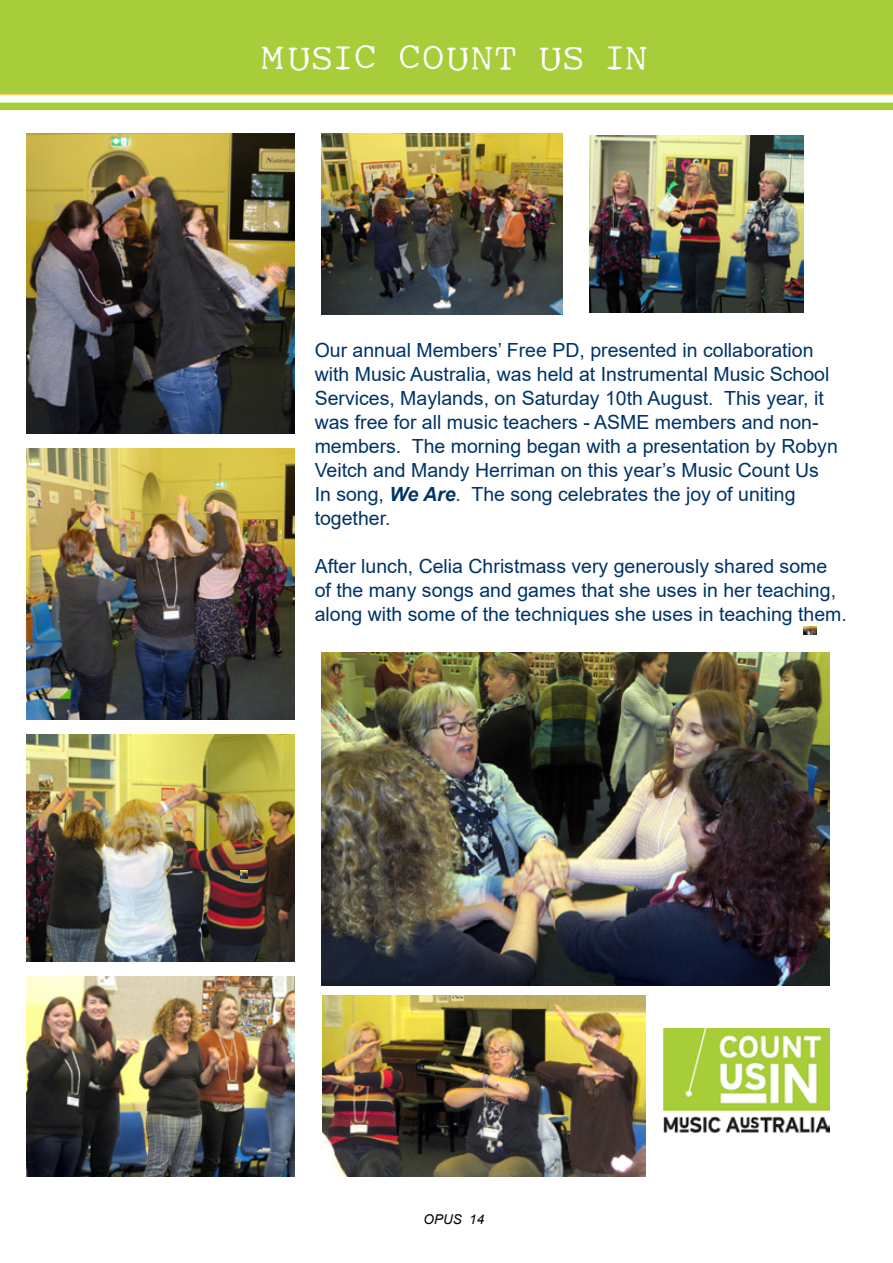
<style>
.page{position:relative;width:893px;height:1263px;background:#fff}
.page>*{position:absolute;margin:0;border:0;box-sizing:border-box;transform-origin:0 0}
.t1{font:36px "My type of font";color:#fff}
.t2{font:19.5px/24px "Arial";color:#036}
.t3{font:italic 13.5px "Arial";color:#000}
.s1{font-weight:700;font-style:italic}
</style>
<div class="page">
<div style="left:0;top:0;width:893px;height:95px;background:#a7cd3a"></div>
<div style="left:0;top:103px;width:893px;height:7px;background:#a7cd3a"></div>
<img style="left:27px;top:976px;width:267px;height:201px">
<img style="left:590px;top:135px;width:214px;height:177px">
<svg style="left:804px;top:626px;width:12px;height:8px"></svg>
<img style="left:27px;top:734px;width:267px;height:228px">
<img style="left:27px;top:448px;width:267px;height:271px">
<img style="left:27px;top:134px;width:267px;height:300px">
<img style="left:322px;top:653px;width:507px;height:332px">
<svg style="left:240px;top:870px;width:8px;height:8px"></svg>
<img style="left:322px;top:134px;width:240px;height:180px">
<img style="left:322px;top:995px;width:323px;height:182px">
<img style="left:663px;top:1029px;width:166px;height:104px">
<h1 class="t1" style="left:259px;top:35px;width:387px">MUSIC COUNT US IN</h1>
<p class="t2" style="left:315px;top:338px;width:525px">Our annual Members’ Free PD, presented in collaboration with Music Australia, was held at Instrumental Music School Services, Maylands, on Saturday 10th August. This year, it was free for all music teachers - ASME members and non&shy;members. The morning began with a presentation by Robyn Veitch and Mandy Herriman on this year’s Music Count Us In song, <span class="s1">We Are</span>. The song celebrates the joy of uniting together.</p>
<p class="t2" style="left:315px;top:554px;width:534px">After lunch, Celia Christmass very generously shared some of the many songs and games that she uses in her teaching, along with some of the techniques she uses in teaching them.</p>
<p class="t3" style="left:424px;top:1211px;width:62px">OPUS 14</p>
</div>
